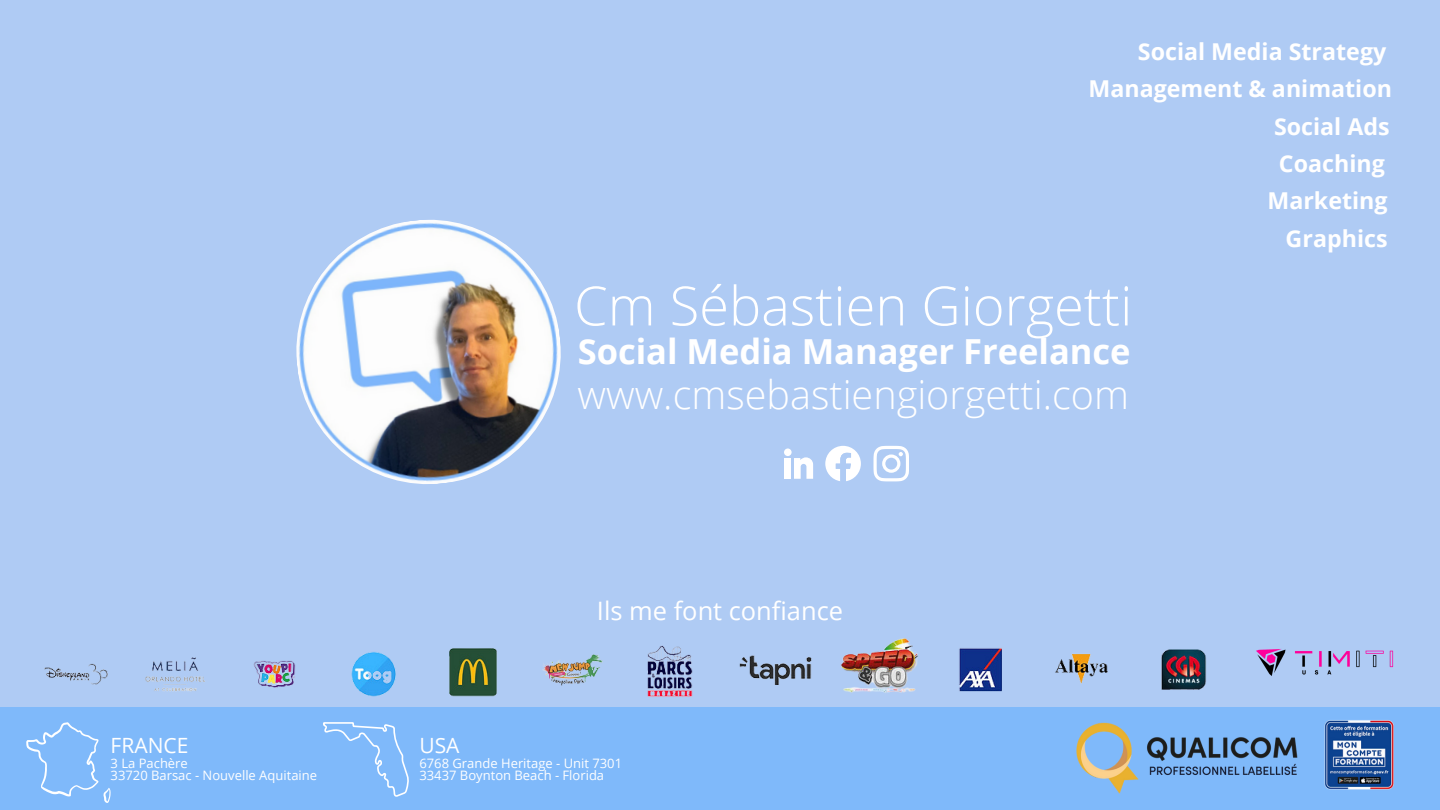
<style>
.page{position:relative;width:1440px;height:810px;background:#afcbf4}
.page>*{position:absolute;margin:0;border:0;box-sizing:border-box;transform-origin:0 0}
.t1{font:300 54.2px "Open Sans";color:#fff}
.t2{font:300 39.6px "Open Sans";color:#fff}
.t3{font:700 34.5px "Open Sans";color:#fff}
.t4{font:25.4px "Open Sans";color:#fff}
.t5{font:700 23.2px "Open Sans";color:#fff}
.t6{font:21px "Open Sans";color:#fff}
.t7{font:13px "Open Sans";color:#fff}
</style>
<div class="page">
<img style="left:44px;top:645px;width:649px;height:52px">
<img style="left:739px;top:638px;width:468px;height:55px">
<svg style="left:825px;top:446px;width:36px;height:35px"></svg>
<svg style="left:873px;top:446px;width:36px;height:35px"></svg>
<div style="left:784px;top:458px;width:7px;height:20px;background:#fff"></div>
<div style="left:784px;top:448px;width:8px;height:8px;background:#fff;border-radius:50%"></div>
<svg style="left:794px;top:457px;width:19px;height:21px"></svg>
<img style="left:296px;top:219px;width:265px;height:265px">
<div style="left:0;top:707px;width:1440px;height:103px;background:#7fb9fa"></div>
<img style="left:1076px;top:722px;width:222px;height:72px">
<img style="left:1324px;top:720px;width:70px;height:70px">
<svg style="left:26px;top:722px;width:85px;height:81px"></svg>
<svg style="left:323px;top:722px;width:86px;height:75px"></svg>
<img style="left:1256px;top:649px;width:138px;height:27px">
<p class="t6" style="left:111px;top:731px;width:79px">FRANCE</p>
<p class="t7" style="left:111px;top:755px;width:79px">3 La Pachère</p>
<p class="t7" style="left:111px;top:767px;width:208px">33720 Barsac - Nouvelle Aquitaine</p>
<p class="t5" style="left:1138px;top:36px;width:250px">Social Media Strategy</p>
<p class="t5" style="left:1089px;top:72px;width:305px">Management &amp; animation</p>
<p class="t5" style="left:1274px;top:110px;width:117px">Social Ads</p>
<p class="t5" style="left:1279px;top:147px;width:107px">Coaching</p>
<p class="t1" style="left:574px;top:268px;width:560px">Cm Sébastien Giorgetti</p>
<p class="t3" style="left:578px;top:328px;width:554px">Social Media Manager Freelance</p>
<p class="t2" style="left:578px;top:366px;width:553px">www.cmsebastiengiorgetti.com</p>
<p class="t4" style="left:597px;top:593px;width:248px">Ils me font confiance</p>
<p class="t6" style="left:419px;top:731px;width:42px">USA</p>
<p class="t7" style="left:419px;top:755px;width:204px">6768 Grande Heritage - Unit 7301</p>
<p class="t7" style="left:419px;top:767px;width:186px">33437 Boynton Beach - Florida</p>
<p class="t5" style="left:1267px;top:184px;width:122px">Marketing</p>
<p class="t5" style="left:1286px;top:222px;width:103px">Graphics</p>
</div>
